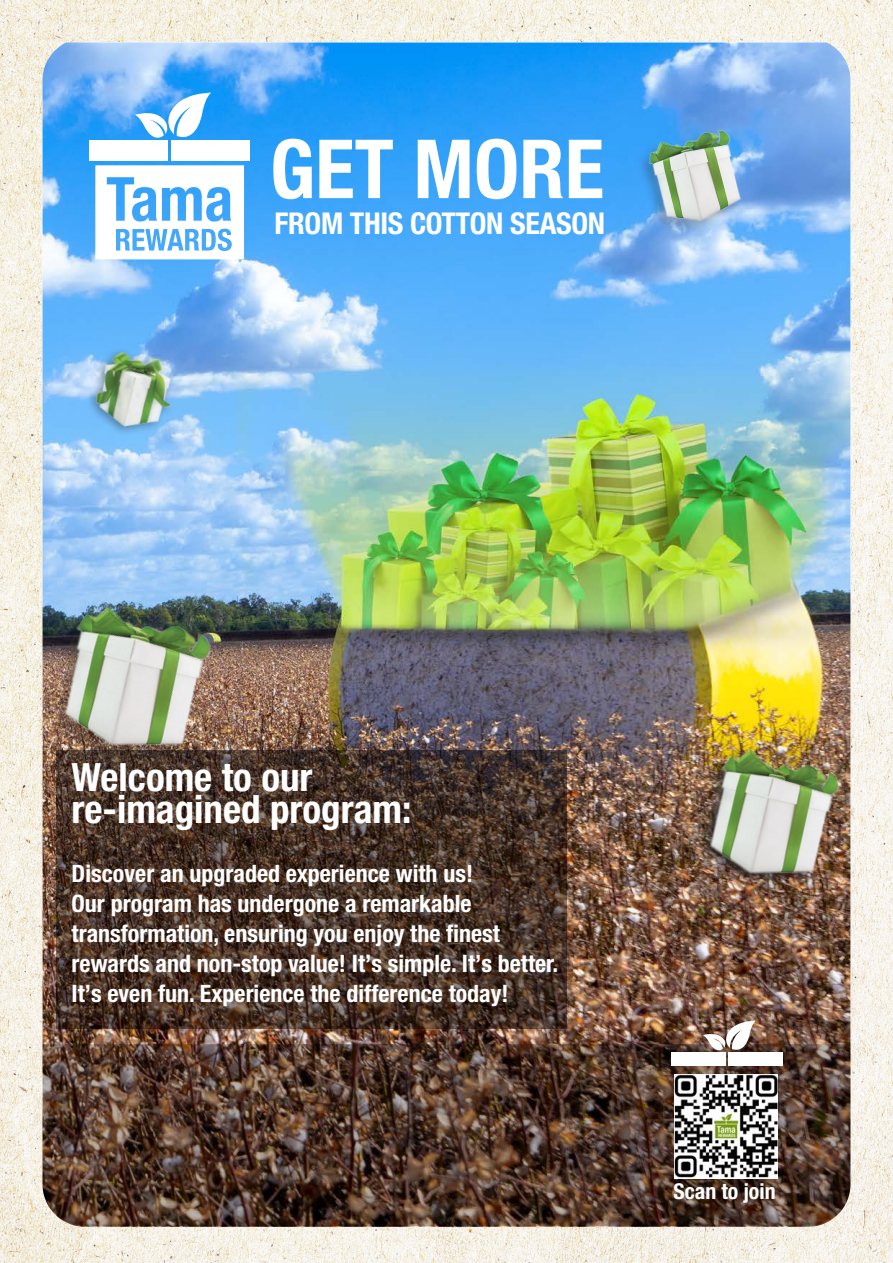
<style>
.page{position:relative;width:893px;height:1263px;background:#fff}
.page>*{position:absolute;margin:0;border:0;box-sizing:border-box;transform-origin:0 0}
.t1{font:700 condensed 81.75px "Helvetica Neue LT Pro";color:#fff}
.t2{font:700 condensed 39px/31.5px "Helvetica Neue LT Pro";color:#fff}
.t3{font:700 condensed 30px "Helvetica Neue LT Pro";letter-spacing:-.01em;color:#fff}
.t4{font:700 condensed 24px/30px "Helvetica Neue LT Pro";color:#fff}
.t5{font:700 condensed 21.9px "Helvetica Neue LT Pro";color:#fff}
</style>
<div class="page">
<img style="left:0;top:0;width:893px;height:1263px">
<img style="left:43px;top:43px;width:807px;height:1184px">
<img style="left:81px;top:336px;width:106px;height:107px">
<div style="left:636px;top:127px;width:106px;height:108px;background:#231f20;opacity:.27"></div>
<img style="left:642px;top:123px;width:106px;height:106px">
<img style="left:671px;top:714px;width:200px;height:200px">
<img style="left:21px;top:568px;width:226px;height:223px">
<svg style="left:43px;top:1044px;width:807px;height:182px;background:#533c2f"></svg>
<svg style="left:703px;top:1020px;width:53px;height:32px"></svg>
<div style="left:671px;top:1052px;width:55px;height:14px;background:#fff"></div>
<div style="left:728px;top:1052px;width:55px;height:14px;background:#fff"></div>
<img style="left:674px;top:1074px;width:104px;height:104px">
<svg style="left:135px;top:92px;width:76px;height:48px"></svg>
<svg style="left:95px;top:165px;width:149px;height:94px"></svg>
<div style="left:89px;top:141px;width:79px;height:20px;background:#fff"></div>
<div style="left:172px;top:141px;width:78px;height:20px;background:#fff"></div>
<svg style="left:56px;top:751px;width:511px;height:278px;background:#473328"></svg>
<p class="t1" style="left:270px;top:120px;width:191px">Get more</p>
<p class="t3" style="left:275px;top:205px;width:32px">from</p>
<p class="t3" style="left:350px;top:205px;width:177px">this COTTON season</p>
<p class="t2" style="left:72px;top:762px;width:341px">Welcome to our re-imagined program:</p>
<p class="t4" style="left:72px;top:859px;width:488px">Discover an upgraded experience with us!<br>Our program has undergone a remarkable transformation, ensuring you enjoy the finest rewards and non-stop value! It’s simple. It’s better.<br>It’s even fun. Experience the difference today!</p>
<p class="t5" style="left:673px;top:1178px;width:104px">Scan to join</p>
</div>
